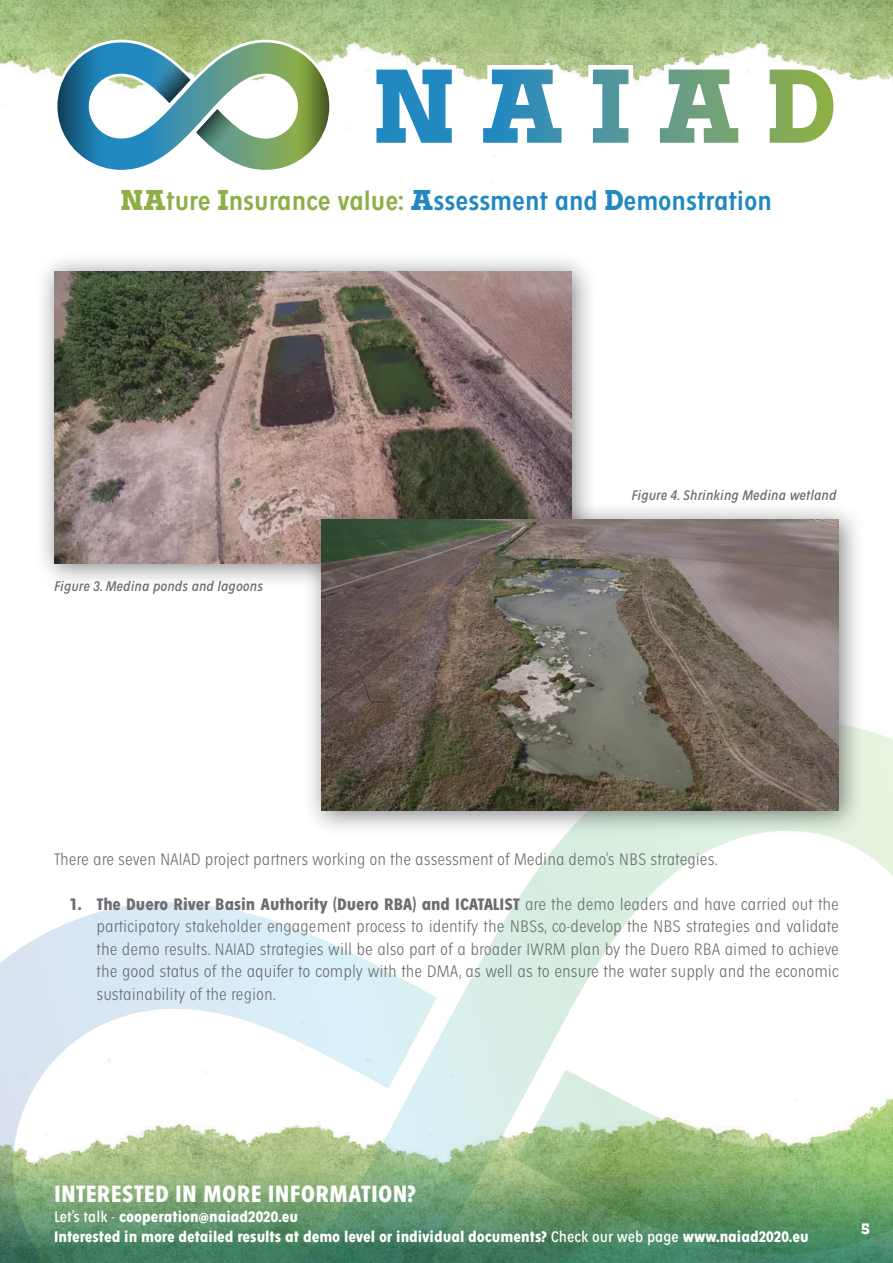
<style>
.page{position:relative;width:893px;height:1263px;background:#fff}
.page>*{position:absolute;margin:0;border:0;box-sizing:border-box;transform-origin:0 0}
.t1{font:600 condensed 28.5px "Fenomen Sans";color:#2189c0}
.t2{font:700 condensed 25.5px "Fenomen Sans";letter-spacing:.01em;color:#fff}
.bullets{font:300 condensed 18px/22.5px "Fenomen Sans";color:#6c6d70;text-align:justify}
.t3{font:700 condensed 16.5px/19.8px "Fenomen Sans";color:#fff}
.t4{font:italic condensed 15px "Fenomen Sans";color:#6c6d70}
.t5{font:900 15px "Arbour";color:#fff}
.s1{font-family:"Arbour";font-weight:900;font-stretch:normal;color:#8eaf46}
.s2{color:#8eaf46}
.s3{font-family:"Arbour";font-weight:900;font-stretch:normal}
.s4{font-weight:700}
.s5{font-weight:400}
</style>
<div class="page">
<svg style="left:0;top:730px;width:893px;height:428px"></svg>
<img style="left:0;top:0;width:893px;height:183px">
<svg style="left:0;top:1158px;width:893px;height:105px;background:#699a6b"></svg>
<svg style="left:55px;top:40px;width:277px;height:133px"></svg>
<svg style="left:372px;top:65px;width:466px;height:82px"></svg>
<div style="left:35px;top:252px;width:562px;height:337px;background:#231f20;opacity:.55"></div>
<img style="left:54px;top:271px;width:517px;height:292px">
<div style="left:303px;top:501px;width:562px;height:335px;background:#231f20;opacity:.55"></div>
<img style="left:322px;top:520px;width:517px;height:291px">
<h1 class="t1" style="left:121px;top:186px;width:653px"><span class="s1">NA</span><span class="s2">ture</span> <span class="s1">I</span><span class="s2">nsurance value:</span> <span class="s3">A</span>ssessment and <span class="s3">D</span>emonstration</h1>
<p class="t4" style="left:54px;top:578px;width:211px">Figure 3. Medina ponds and lagoons</p>
<p class="t4" style="left:631px;top:487px;width:207px">Figure 4. Shrinking Medina wetland</p>
<p class="bullets" style="left:54px;top:848px;width:665px">There are seven NAIAD project partners working on the assessment of Medina demo’s NBS strategies.</p>
<p class="bullets" style="left:97px;top:893px;width:744px;text-indent:-27px"><span class="s4">1. The Duero River Basin Authority (Duero RBA) and ICATALIST</span> are the demo leaders and have carried out the participatory stakeholder engagement process to identify the NBSs, co-develop the NBS strategies and validate the demo results. NAIAD strategies will be also part of a broader IWRM plan by the Duero RBA aimed to achieve the good status of the aquifer to comply with the DMA, as well as to ensure the water supply and the economic sustainability of the region.</p>
<h2 class="t2" style="left:54px;top:1180px;width:363px">INTERESTED IN MORE INFORMATION?</h2>
<p class="t3" style="left:54px;top:1207px;width:756px"><span class="s5">Let’s talk -</span> cooperation@naiad2020.eu<br>Interested in more detailed results at demo level or individual documents? <span class="s5">Check our web page</span> www.naiad2020.eu</p>
<p class="t5" style="left:861px;top:1219px;width:11px">5</p>
</div>
